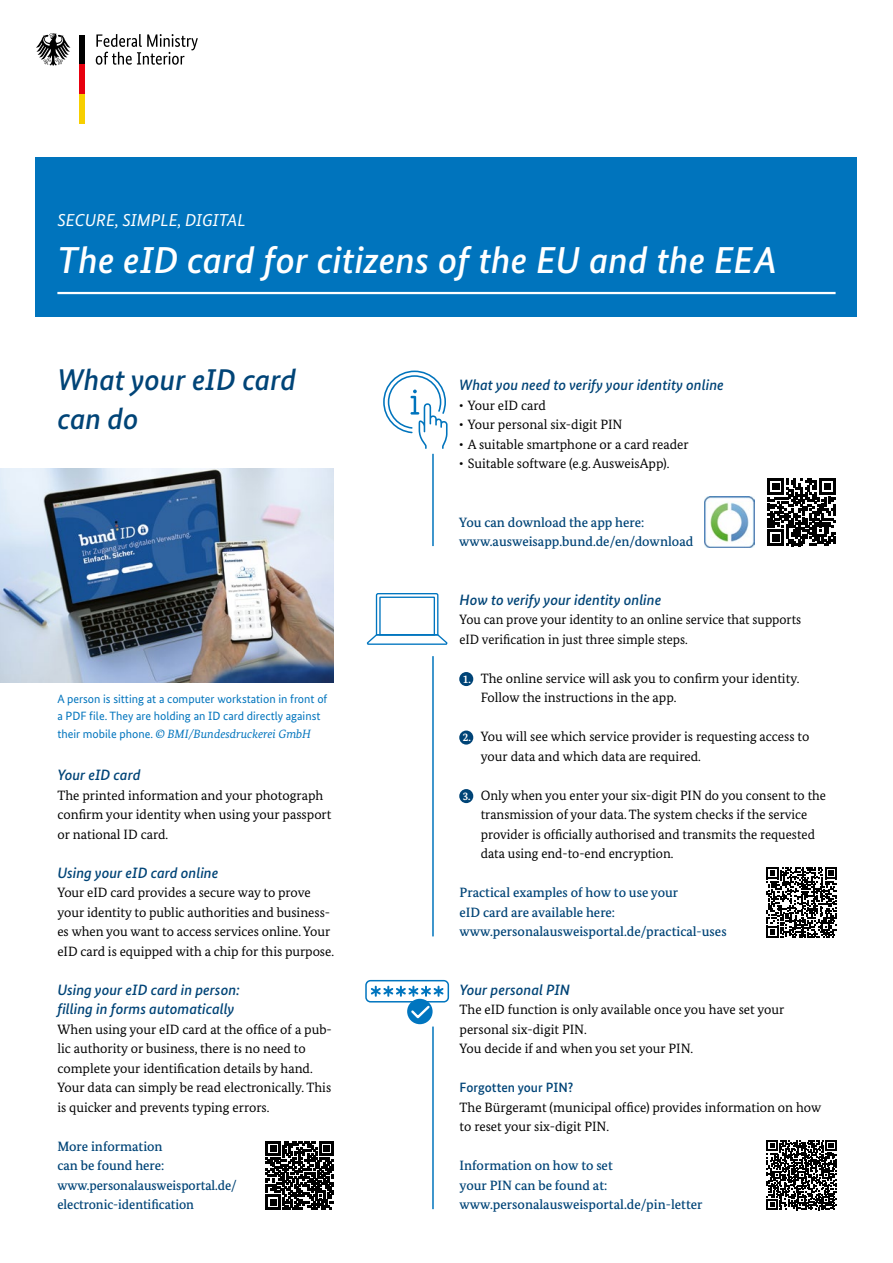
<style>
.page{position:relative;width:893px;height:1263px;background:#fff}
.page>*{position:absolute;margin:0;border:0;box-sizing:border-box;transform-origin:0 0}
.t1{font:italic 500 37.5px "Bundes Sans";letter-spacing:.005em;color:#fff}
.t2{font:italic 500 30px/39px "Bundes Sans";color:#047}
.t3{font:italic 17.25px "Bundes Sans";letter-spacing:.005em;color:#fff}
.t4{font:italic 500 15px/19.5px "Bundes Sans";color:#047}
.t5{font:13.5px/19.5px "Bundes Serif";color:#000}
.t6{font:500 13.5px/19.5px "Bundes Serif";color:#047}
.t7{font:500 13.5px "Bundes Sans";color:#047}
.t8{font:12px/17.2px "Bundes Sans";color:#0074bd}
.t9{font:italic 12px "Bundes Serif";color:#0074bd}
.s1{font-family:"Bundes Sans";font-style:normal}
.s2{font-weight:700;font-size:11.25px;color:#fff}
</style>
<div class="page">
<svg style="left:36px;top:33px;width:34px;height:33px"></svg>
<div style="left:79px;top:35px;width:6px;height:30px;background:#000"></div>
<div style="left:79px;top:64px;width:6px;height:30px;background:#e7000e"></div>
<div style="left:79px;top:94px;width:6px;height:30px;background:#f7cf00"></div>
<svg style="left:96px;top:34px;width:102px;height:31px"></svg>
<div style="left:36px;top:158px;width:821px;height:159px;background:#0074bd"></div>
<div style="left:459px;top:672px;width:14px;height:14px;background:#047;border-radius:50%"></div>
<div style="left:459px;top:730px;width:14px;height:15px;background:#047;border-radius:50%"></div>
<div style="left:459px;top:789px;width:14px;height:14px;background:#047;border-radius:50%"></div>
<hr style="left:57px;top:292px;width:779px;height:2px;background:#fff">
<svg style="left:383px;top:371px;width:65px;height:78px"></svg>
<svg style="left:768px;top:478px;width:67px;height:68px"></svg>
<img style="left:704px;top:497px;width:51px;height:50px">
<svg style="left:366px;top:593px;width:82px;height:52px"></svg>
<svg style="left:371px;top:986px;width:73px;height:11px"></svg>
<div style="left:365px;top:980px;width:84px;height:22px;border:2px solid #0075bf;border-radius:5px"></div>
<div style="left:407px;top:999px;width:26px;height:25px;background:#0075bf;border-radius:50%"></div>
<svg style="left:409px;top:1003px;width:23px;height:17px"></svg>
<svg style="left:767px;top:1140px;width:69px;height:70px"></svg>
<svg style="left:266px;top:1141px;width:68px;height:68px"></svg>
<svg style="left:766px;top:867px;width:71px;height:71px"></svg>
<hr style="left:432px;top:454px;width:2px;height:92px;background:#0074bd">
<hr style="left:432px;top:1026px;width:2px;height:183px;background:#0074bd">
<hr style="left:432px;top:656px;width:2px;height:280px;background:#0074bd">
<img style="left:0;top:468px;width:334px;height:214px">
<p class="t3" style="left:57px;top:210px;width:190px">SECURE, SIMPLE, DIGITAL</p>
<h1 class="t1" style="left:57px;top:237px;width:721px">The eID card for citizens of the EU and the EEA</h1>
<h2 class="t2" style="left:57px;top:360px;width:240px">What your eID card can do</h2>
<p class="t8" style="left:57px;top:690px;width:272px">A person is sitting at a computer workstation in front of a PDF file. They are holding an ID card directly against</p>
<p class="t9" style="left:57px;top:726px;width:255px"><span class="s1">their mobile phone.</span> © BMI/Bundesdruckerei GmbH</p>
<p class="t4" style="left:57px;top:765px;width:85px">Your eID card</p>
<p class="t5" style="left:57px;top:785px;width:276px">The printed information and your photograph confirm your identity when using your passport or national ID card.</p>
<p class="t4" style="left:57px;top:862px;width:162px">Using your eID card online</p>
<p class="t5" style="left:57px;top:882px;width:278px">Your eID card provides a secure way to prove your identity to public authorities and business&shy;es when you want to access services online. Your eID card is equipped with a chip for this purpose.</p>
<p class="t4" style="left:57px;top:979px;width:184px">Using your eID card in person: filling in forms automatically</p>
<p class="t5" style="left:57px;top:1019px;width:276px">When using your eID card at the office of a pub&shy;lic authority or business, there is no need to complete your identification details by hand.<br>Your data can simply be read electronically. This is quicker and prevents typing errors.</p>
<p class="t6" style="left:57px;top:1136px;width:181px">More information<br>can be found here: www.personalausweisportal.de/ electronic-identification</p>
<p class="t4" style="left:459px;top:375px;width:266px">What you need to verify your identity online</p>
<p class="t5" style="left:459px;top:395px;width:88px">• Your eID card</p>
<p class="t5" style="left:459px;top:414px;width:165px">• Your personal six-digit PIN</p>
<p class="t5" style="left:459px;top:434px;width:231px">• A suitable smartphone or a card reader</p>
<p class="t5" style="left:459px;top:453px;width:212px">• Suitable software (e.g. AusweisApp).</p>
<p class="t6" style="left:459px;top:512px;width:236px">You can download the app here: www.ausweisapp.bund.de/en/download</p>
<p class="t4" style="left:460px;top:589px;width:203px">How to verify your identity online</p>
<p class="t5" style="left:460px;top:609px;width:343px">You can prove your identity to an online service that supports eID verification in just three simple steps.</p>
<p class="t5" style="left:481px;top:668px;width:320px;text-indent:-18px"><span class="s2">1.</span> The online service will ask you to confirm your identity.<br>Follow the instructions in the app.</p>
<p class="t5" style="left:481px;top:726px;width:330px;text-indent:-18px"><span class="s2">2.</span> You will see which service provider is requesting access to your data and which data are required.</p>
<p class="t5" style="left:481px;top:785px;width:347px;text-indent:-18px"><span class="s2">3.</span> Only when you enter your six-digit PIN do you consent to the transmission of your data. The system checks if the service provider is officially authorised and transmits the requested data using end-to-end encryption.</p>
<p class="t6" style="left:460px;top:882px;width:269px">Practical examples of how to use your<br>eID card are available here: www.personalausweisportal.de/practical-uses</p>
<p class="t4" style="left:460px;top:979px;width:112px">Your personal PIN</p>
<p class="t5" style="left:460px;top:999px;width:326px">The eID function is only available once you have set your personal six-digit PIN.<br>You decide if and when you set your PIN.</p>
<p class="t7" style="left:460px;top:1079px;width:115px">Forgotten your PIN?</p>
<p class="t5" style="left:460px;top:1097px;width:363px">The Bürgeramt (municipal office) provides information on how to reset your six-digit PIN.</p>
<p class="t6" style="left:460px;top:1155px;width:244px">Information on how to set<br>your PIN can be found at: www.personalausweisportal.de/pin-letter</p>
</div>
